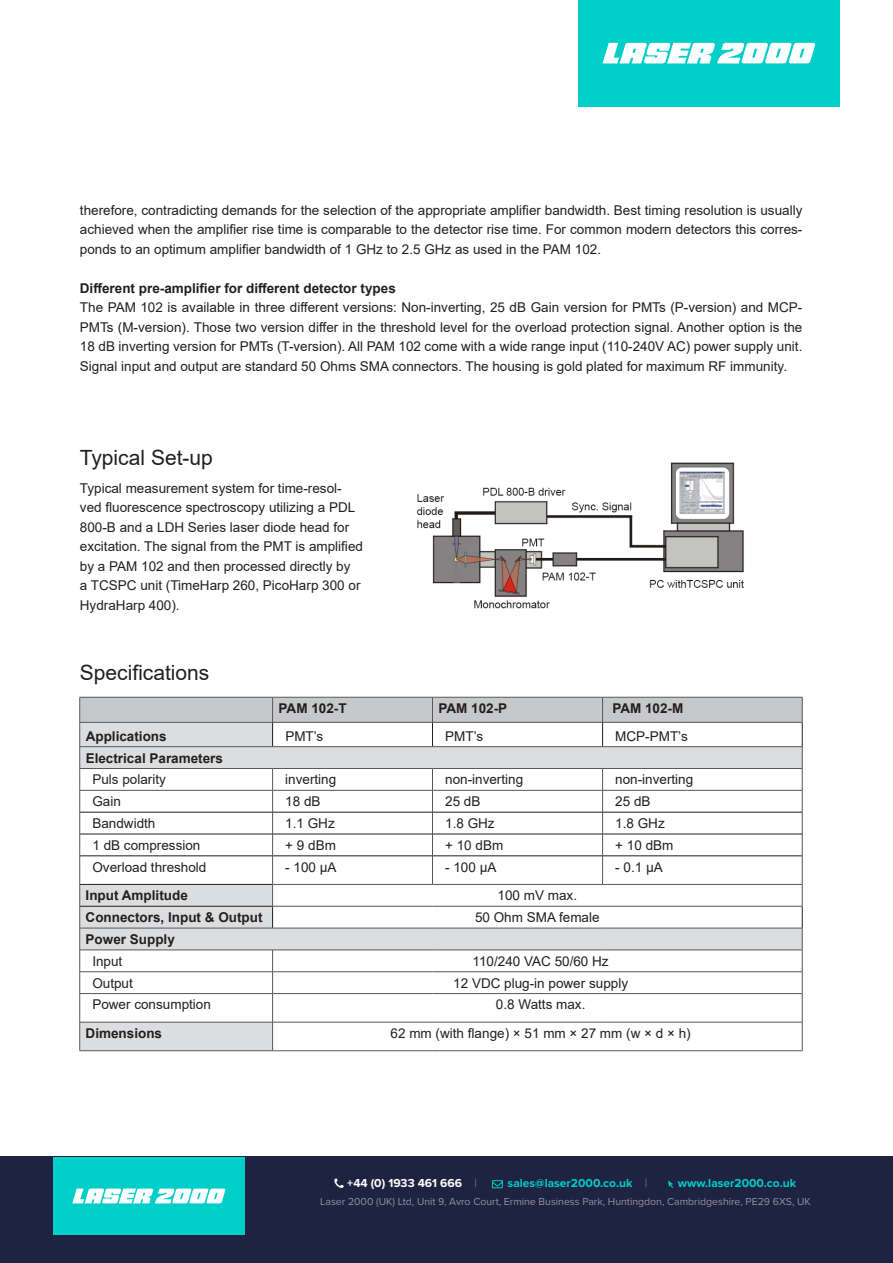
<style>
.page{position:relative;width:893px;height:1263px;background:#fff}
.page>*{position:absolute;margin:0;border:0;box-sizing:border-box;transform-origin:0 0}
.t1{font:21px "Arial";color:#231f20}
.t2{font:13.5px/19.5px "Arial";color:#231f20;text-align:justify}
.t3{font:700 13.5px "Arial";color:#231f20}
.t4{font:700 12px "Proxima Nova";color:#00cec9}
.t5{font:700 12px "Proxima Nova";color:#fff}
.t6{font:10.5px "Proxima Nova";color:#8f91a0}
.s1{font-weight:300;color:#8f91a0}
</style>
<div class="page">
<div style="left:80px;top:697px;width:193px;height:25px;background:#c7c8ca"></div>
<div style="left:80px;top:722px;width:193px;height:25px;background:#dcdddf"></div>
<svg style="left:80px;top:747px;width:192px;height:303px"></svg>
<div style="left:80px;top:906px;width:193px;height:22px;background:#dcdddf"></div>
<hr style="left:80px;top:812px;width:192px;height:1px;background:#231f20">
<hr style="left:80px;top:834px;width:192px;height:1px;background:#231f20">
<hr style="left:80px;top:855px;width:192px;height:1px;background:#231f20">
<hr style="left:80px;top:884px;width:192px;height:1px;background:#231f20">
<hr style="left:80px;top:906px;width:192px;height:1px;background:#231f20">
<hr style="left:80px;top:790px;width:193px;height:1px;background:#57585a">
<hr style="left:80px;top:746px;width:193px;height:1px;background:#57585a">
<hr style="left:80px;top:768px;width:193px;height:1px;background:#57585a">
<hr style="left:80px;top:928px;width:193px;height:1px;background:#57585a">
<hr style="left:80px;top:950px;width:193px;height:1px;background:#57585a">
<hr style="left:80px;top:971px;width:193px;height:1px;background:#57585a">
<hr style="left:80px;top:993px;width:193px;height:1px;background:#57585a">
<hr style="left:80px;top:1022px;width:193px;height:1px;background:#57585a">
<hr style="left:80px;top:1050px;width:193px;height:1px;background:#57585a">
<hr style="left:273px;top:1050px;width:159px;height:1px;background:#57585a">
<hr style="left:432px;top:1050px;width:171px;height:1px;background:#57585a">
<hr style="left:603px;top:1050px;width:199px;height:1px;background:#57585a">
<hr style="left:80px;top:697px;width:193px;height:1px;background:#57585a">
<svg style="left:79px;top:697px;width:1px;height:353px"></svg>
<hr style="left:80px;top:722px;width:193px;height:1px;background:#57585a">
<svg style="left:272px;top:697px;width:531px;height:353px"></svg>
<hr style="left:272px;top:906px;width:160px;height:1px;background:#57585a">
<hr style="left:432px;top:906px;width:171px;height:1px;background:#57585a">
<hr style="left:603px;top:906px;width:199px;height:1px;background:#57585a">
<img style="left:416px;top:462px;width:328px;height:147px">
<div style="left:0;top:1157px;width:893px;height:106px;background:#1e2341"></div>
<svg style="left:492px;top:1180px;width:11px;height:8px"></svg>
<svg style="left:668px;top:1180px;width:5px;height:8px"></svg>
<svg style="left:334px;top:1178px;width:10px;height:10px"></svg>
<div style="left:53px;top:1157px;width:191px;height:77px;background:#00cec9"></div>
<svg style="left:72px;top:1188px;width:153px;height:15px;background:#bff2f1"></svg>
<div style="left:578px;top:0;width:262px;height:106px;background:#00cec9"></div>
<svg style="left:602px;top:43px;width:213px;height:20px"></svg>
<p class="t2" style="left:80px;top:200px;width:724px">therefore, contradicting demands for the selection of the appropriate amplifier bandwidth. Best timing resolution is usually achieved when the amplifier rise time is comparable to the detector rise time. For common modern detectors this corres&shy;ponds to an optimum amplifier bandwidth of 1 GHz to 2.5 GHz as used in the PAM 102.</p>
<p class="t3" style="left:80px;top:278px;width:317px">Different pre-amplifier for different detector types</p>
<p class="t2" style="left:80px;top:298px;width:724px">The PAM 102 is available in three different versions: Non-inverting, 25 dB Gain version for PMTs (P-version) and MCP-PMTs (M-version). Those two version differ in the threshold level for the overload protection signal. Another option is the 18 dB inverting version for PMTs (T-version). All PAM 102 come with a wide range input (110-240V AC) power supply unit.<br>Signal input and output are standard 50 Ohms SMA connectors. The housing is gold plated for maximum RF immunity.</p>
<h1 class="t1" style="left:80px;top:443px;width:135px">Typical Set-up</h1>
<p class="t2" style="left:80px;top:478px;width:285px;text-align:left">Typical measurement system for time-resol&shy;ved fluorescence spectroscopy utilizing a PDL 800-B and a LDH Series laser diode head for excitation. The signal from the PMT is amplified by a PAM 102 and then processed directly by<br>a TCSPC unit (TimeHarp 260, PicoHarp 300 or HydraHarp 400).</p>
<h1 class="t1" style="left:80px;top:659px;width:131px">Specifications</h1>
<p class="t3" style="left:279px;top:699px;width:70px">PAM 102-T</p>
<p class="t3" style="left:438px;top:699px;width:70px">PAM 102-P</p>
<p class="t3" style="left:612px;top:699px;width:73px">PAM 102-M</p>
<p class="t3" style="left:86px;top:726px;width:83px">Applications</p>
<p class="t2" style="left:285px;top:726px;width:40px">PMT’s</p>
<p class="t2" style="left:445px;top:726px;width:40px">PMT’s</p>
<p class="t2" style="left:615px;top:726px;width:74px">MCP-PMT’s</p>
<p class="t3" style="left:86px;top:748px;width:139px">Electrical Parameters</p>
<p class="t2" style="left:92px;top:770px;width:75px">Puls polarity</p>
<p class="t2" style="left:285px;top:770px;width:53px">inverting</p>
<p class="t2" style="left:445px;top:770px;width:80px">non-inverting</p>
<p class="t2" style="left:615px;top:770px;width:80px">non-inverting</p>
<p class="t2" style="left:92px;top:791px;width:30px">Gain</p>
<p class="t2" style="left:285px;top:791px;width:37px">18 dB</p>
<p class="t2" style="left:445px;top:791px;width:37px">25 dB</p>
<p class="t2" style="left:615px;top:791px;width:37px">25 dB</p>
<p class="t2" style="left:92px;top:813px;width:65px">Bandwidth</p>
<p class="t2" style="left:285px;top:813px;width:51px">1.1 GHz</p>
<p class="t2" style="left:445px;top:813px;width:51px">1.8 GHz</p>
<p class="t2" style="left:615px;top:813px;width:51px">1.8 GHz</p>
<p class="t2" style="left:92px;top:835px;width:110px">1 dB compression</p>
<p class="t2" style="left:285px;top:835px;width:52px">+ 9 dBm</p>
<p class="t2" style="left:445px;top:835px;width:60px">+ 10 dBm</p>
<p class="t2" style="left:615px;top:835px;width:60px">+ 10 dBm</p>
<p class="t2" style="left:92px;top:857px;width:116px">Overload threshold</p>
<p class="t2" style="left:285px;top:857px;width:53px">- 100 µA</p>
<p class="t2" style="left:445px;top:857px;width:53px">- 100 µA</p>
<p class="t2" style="left:615px;top:857px;width:49px">- 0.1 µA</p>
<p class="t3" style="left:86px;top:886px;width:104px">Input Amplitude</p>
<p class="t2" style="left:498px;top:886px;width:81px">100 mV max.</p>
<p class="t3" style="left:86px;top:908px;width:178px">Connectors, Input &amp; Output</p>
<p class="t2" style="left:475px;top:907px;width:126px">50 Ohm SMA female</p>
<p class="t3" style="left:86px;top:930px;width:91px">Power Supply</p>
<p class="t2" style="left:92px;top:951px;width:32px">Input</p>
<p class="t2" style="left:473px;top:951px;width:138px">110/240 VAC 50/60 Hz</p>
<p class="t2" style="left:92px;top:973px;width:42px">Output</p>
<p class="t2" style="left:453px;top:973px;width:176px">12 VDC plug-in power supply</p>
<p class="t2" style="left:92px;top:995px;width:120px">Power consumption</p>
<p class="t2" style="left:496px;top:995px;width:91px">0.8 Watts max.</p>
<p class="t3" style="left:86px;top:1024px;width:78px">Dimensions</p>
<p class="t2" style="left:391px;top:1023px;width:302px">62 mm (with flange) × 51 mm × 27 mm (w × d × h)</p>
<p class="t5" style="left:347px;top:1176px;width:131px">+44 (0) 1933 461 666 <span class="s1">|</span></p>
<p class="t4" style="left:508px;top:1176px;width:141px">sales@laser2000.co.uk <span class="s1">|</span></p>
<p class="t4" style="left:678px;top:1176px;width:120px">www.laser2000.co.uk</p>
<p class="t6" style="left:320px;top:1196px;width:492px">Laser 2000 (UK) Ltd, Unit 9, Avro Court, Ermine Business Park, Huntingdon, Cambridgeshire, PE29 6XS, UK</p>
</div>
